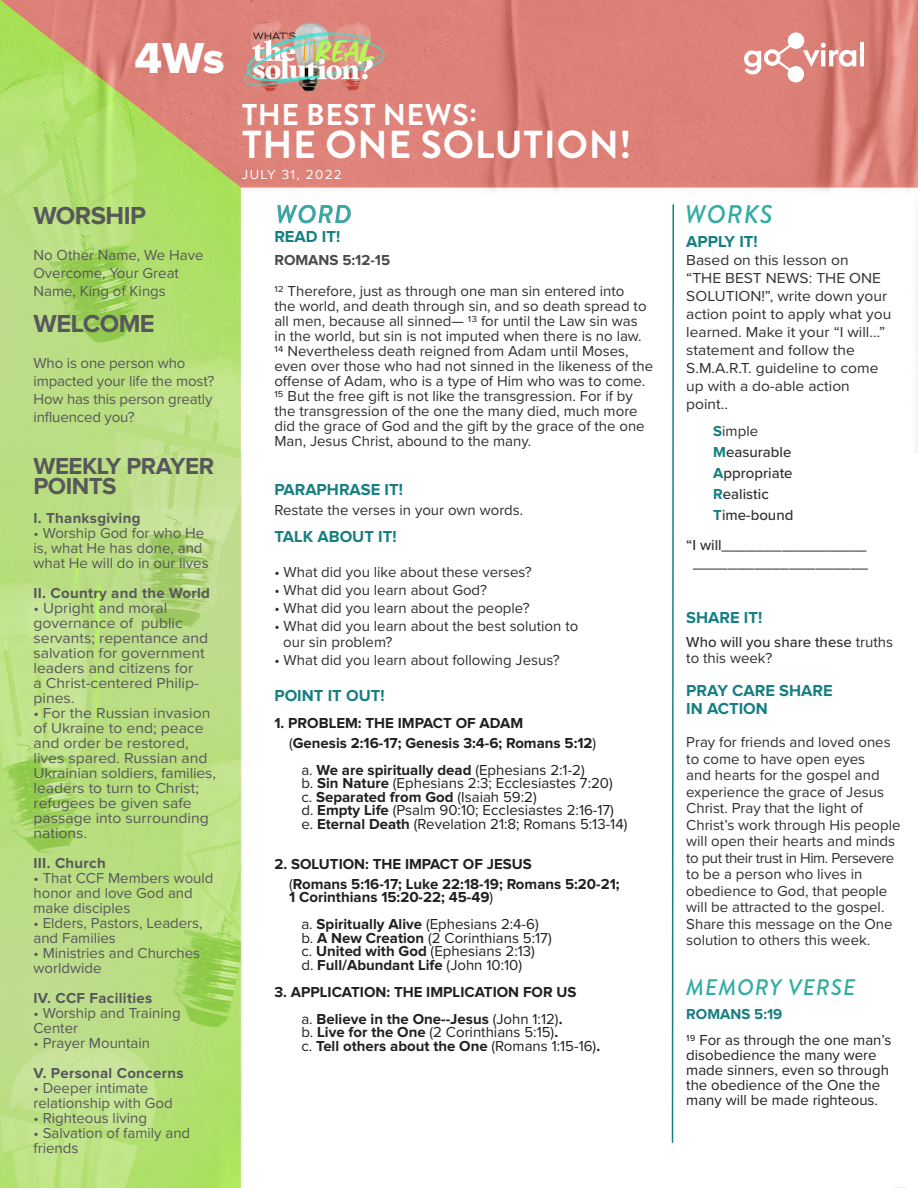
<style>
.page{position:relative;width:918px;height:1188px;background:#fff}
.page>*{position:absolute;margin:0;border:0;box-sizing:border-box;transform-origin:0 0}
.t1{font:45px "Proxima Nova Extrabld";color:#fff}
.t2{font:700 39px "Brandon Grotesque";letter-spacing:.02em;color:#fff}
.t3{font:700 30px "Brandon Grotesque";letter-spacing:.02em;color:#fff}
.t4{font:700 25.5px "Proxima Nova";letter-spacing:-.02em;color:#57585a}
.t5{font:italic 500 25.5px "Brandon Grotesque";letter-spacing:.04em;color:#34ada1}
.t6{font:700 24px/19.8px "Proxima Nova";letter-spacing:-.02em;color:#57585a}
.t7{font:italic 500 22.5px "Brandon Grotesque";letter-spacing:.04em;color:#34ada1}
.t8{font:700 16.5px "Proxima Nova";color:#177f82}
.t9{font:15px/16.5px "Proxima Nova";color:#303030}
.t10{font:15px/15px "Proxima Nova";color:#57585a}
.t11{font:15px/15px "Proxima Nova";color:#231f20}
.t12{font:700 15px "Proxima Nova";color:#231f20}
.t13{font:15px/15px "Proxima Nova";color:#57585a;scale:1.05 1}
.t14{font:15px/18px "Proxima Nova";color:#303030;scale:1.04 1}
.t15{font:500 15px/16.5px "Proxima Nova";color:#303030}
.t16{font:700 15px "Proxima Nova";letter-spacing:.02em;color:#57585a}
.t17{font:700 15px "Proxima Nova";color:#4a4a4a}
.t18{font:700 15px "Proxima Nova";color:#177f82}
.t19{font:13.5px "Proxima Nova";letter-spacing:.1em;color:#fff}
.s1{font-weight:400}
.s2{font-weight:700}
.s3{font-weight:700;color:#177f82}
</style>
<div class="page">
<img style="left:0;top:0;width:918px;height:1188px">
<svg style="left:671px;top:203px;width:4px;height:941px"></svg>
<svg style="left:743px;top:32px;width:121px;height:50px"></svg>
<h1 class="t1" style="left:134px;top:32px;width:92px">4Ws</h1>
<p class="t4" style="left:33px;top:204px;width:114px">WORSHIP</p>
<p class="t10" style="left:33px;top:246px;width:172px;line-height:18px">No Other Name, We Have<br>Overcome, Your Great<br>Name, King of Kings</p>
<p class="t4" style="left:33px;top:312px;width:123px">WELCOME</p>
<p class="t10" style="left:33px;top:354px;width:183px;line-height:18px">Who is one person who impacted your life the most?<br>How has this person greatly influenced you?</p>
<h3 class="t6" style="left:33px;top:457px;width:182px">WEEKLY PRAYER<br>POINTS</h3>
<p class="t16" style="left:33px;top:512px;width:108px">I. Thanksgiving</p>
<p class="t10" style="left:33px;top:525px;width:177px">• Worship God for who He is, what He has done, and what He will do in our lives</p>
<p class="t16" style="left:33px;top:587px;width:178px">II. Country and the World</p>
<p class="t13" style="left:33px;top:600px;width:168px">• Upright and moral governance of public servants; repentance and salvation for government leaders and citizens for<br>a Christ-centered Philip&shy;pines.</p>
<p class="t13" style="left:33px;top:705px;width:175px">• For the Russian invasion of Ukraine to end; peace and order be restored, lives spared. Russian and<br>Ukrainian soldiers, families, leaders to turn to Christ; refugees be given safe passage into surrounding nations.</p>
<p class="t16" style="left:33px;top:857px;width:74px">III. Church</p>
<p class="t10" style="left:33px;top:870px;width:182px">• That CCF Members would honor and love God and make disciples</p>
<p class="t10" style="left:33px;top:915px;width:171px">• Elders, Pastors, Leaders, and Families</p>
<p class="t10" style="left:33px;top:945px;width:168px">• Ministries and Churches worldwide</p>
<p class="t16" style="left:33px;top:992px;width:120px">IV. CCF Facilities</p>
<p class="t10" style="left:33px;top:1005px;width:149px">• Worship and Training<br>Center</p>
<p class="t10" style="left:33px;top:1035px;width:118px">• Prayer Mountain</p>
<p class="t16" style="left:33px;top:1067px;width:152px">V. Personal Concerns</p>
<p class="t10" style="left:33px;top:1080px;width:141px">• Deeper intimate relationship with God</p>
<p class="t10" style="left:33px;top:1110px;width:115px">• Righteous living</p>
<p class="t10" style="left:33px;top:1125px;width:158px">• Salvation of family and friends</p>
<p class="t3" style="left:242px;top:94px;width:236px">THE BEST NEWS:</p>
<p class="t2" style="left:242px;top:118px;width:391px">THE ONE SOLUTION!</p>
<p class="t19" style="left:242px;top:164px;width:101px">JULY 31, 2022</p>
<h3 class="t5" style="left:275px;top:196px;width:78px">WORD</h3>
<p class="t8" style="left:274px;top:229px;width:67px">READ IT!</p>
<p class="t17" style="left:274px;top:253px;width:117px">ROMANS 5:12-15</p>
<p class="t9" style="left:274px;top:283px;width:380px;line-height:15px">12 Therefore, just as through one man sin entered into<br>the world, and death through sin, and so death spread to all men, because all sinned— 13 for until the Law sin was<br>in the world, but sin is not imputed when there is no law.<br>14 Nevertheless death reigned from Adam until Moses, even over those who had not sinned in the likeness of the offense of Adam, who is a type of Him who was to come.<br>15 But the free gift is not like the transgression. For if by the transgression of the one the many died, much more did the grace of God and the gift by the grace of the one Man, Jesus Christ, abound to the many.</p>
<p class="t8" style="left:274px;top:482px;width:130px">PARAPHRASE IT!</p>
<p class="t9" style="left:274px;top:501px;width:250px">Restate the verses in your own words.</p>
<p class="t8" style="left:274px;top:529px;width:124px">TALK ABOUT IT!</p>
<p class="t9" style="left:274px;top:563px;width:259px">• What did you like about these verses?</p>
<p class="t9" style="left:274px;top:581px;width:214px">• What did you learn about God?</p>
<p class="t9" style="left:274px;top:599px;width:257px">• What did you learn about the people?</p>
<p class="t9" style="left:274px;top:617px;width:305px">• What did you learn about the best solution to</p>
<p class="t9" style="left:283px;top:633px;width:111px">our sin problem?</p>
<p class="t9" style="left:274px;top:651px;width:287px">• What did you learn about following Jesus?</p>
<p class="t8" style="left:274px;top:688px;width:112px">POINT IT OUT!</p>
<p class="t12" style="left:274px;top:717px;width:250px">1. PROBLEM: THE IMPACT OF ADAM</p>
<p class="t12" style="left:289px;top:736px;width:309px"><span class="s1">(</span>Genesis 2:16-17; Genesis 3:4-6; Romans 5:12<span class="s1">)</span></p>
<p class="t12" style="left:301px;top:763px;width:285px"><span class="s1">a.</span> We are spiritually dead <span class="s1">(Ephesians 2:1-2)</span></p>
<p class="t11" style="left:301px;top:775px;width:313px">b. <span class="s2">Sin Nature</span> (Ephesians 2:3; Ecclesiastes 7:20)</p>
<p class="t12" style="left:301px;top:790px;width:237px"><span class="s1">c.</span> Separated from God <span class="s1">(Isaiah 59:2)</span></p>
<p class="t11" style="left:301px;top:802px;width:314px">d. <span class="s2">Empty Life</span> (Psalm 90:10; Ecclesiastes 2:16-17)</p>
<p class="t11" style="left:301px;top:816px;width:328px">e. <span class="s2">Eternal Death</span> (Revelation 21:8; Romans 5:13-14)</p>
<p class="t12" style="left:274px;top:858px;width:259px">2. SOLUTION: THE IMPACT OF JESUS</p>
<p class="t12" style="left:289px;top:877px;width:332px"><span class="s1">(</span>Romans 5:16-17; Luke 22:18-19; Romans 5:20-21;</p>
<p class="t12" style="left:289px;top:891px;width:206px">1 Corinthians 15:20-22; 45-49<span class="s1">)</span></p>
<p class="t11" style="left:301px;top:916px;width:239px">a. <span class="s2">Spiritually Alive</span> (Ephesians 2:4-6)</p>
<p class="t11" style="left:301px;top:930px;width:252px">b. <span class="s2">A New Creation</span> (2 Corinthians 5:17)</p>
<p class="t11" style="left:301px;top:943px;width:235px">c. <span class="s2">United with God</span> (Ephesians 2:13)</p>
<p class="t12" style="left:301px;top:958px;width:222px"><span class="s1">d.</span> Full/Abundant Life <span class="s1">(John 10:10)</span></p>
<p class="t12" style="left:274px;top:985px;width:304px">3. APPLICATION: THE IMPLICATION FOR US</p>
<p class="t12" style="left:301px;top:1012px;width:263px"><span class="s1">a.</span> Believe in the One--Jesus <span class="s1">(John 1:12)</span>.</p>
<p class="t11" style="left:301px;top:1024px;width:258px">b. <span class="s2">Live for the One</span> (2 Corinthians 5:15)<span class="s2">.</span></p>
<p class="t12" style="left:301px;top:1039px;width:300px"><span class="s1">c.</span> Tell others about the One <span class="s1">(Romans 1:15-16)</span>.</p>
<h3 class="t5" style="left:685px;top:196px;width:89px">WORKS</h3>
<p class="t8" style="left:686px;top:234px;width:73px">APPLY IT!</p>
<p class="t14" style="left:686px;top:250px;width:199px">Based on this lesson on<br>“THE BEST NEWS: THE ONE<br>SOLUTION!”, write down your action point to apply what you learned. Make it your “I will…” statement and follow the<br>S.M.A.R.T. guideline to come up with a do-able action point..</p>
<p class="t9" style="left:713px;top:422px;width:46px"><span class="s3">S</span>imple</p>
<p class="t15" style="left:713px;top:443px;width:80px"><span class="s3">M</span>easurable</p>
<p class="t15" style="left:713px;top:464px;width:81px"><span class="s3">A</span>ppropriate</p>
<p class="t15" style="left:713px;top:485px;width:57px"><span class="s3">R</span>ealistic</p>
<p class="t15" style="left:713px;top:506px;width:82px"><span class="s3">T</span>ime-bound</p>
<p class="t15" style="left:686px;top:536px;width:182px">“I will_________________</p>
<p class="t15" style="left:693px;top:554px;width:176px">____________________</p>
<p class="t8" style="left:686px;top:610px;width:78px">SHARE IT!</p>
<p class="t15" style="left:686px;top:633px;width:208px">Who will you share these <span class="s1">truths to this week?</span></p>
<p class="t8" style="left:686px;top:683px;width:148px">PRAY CARE SHARE</p>
<p class="t8" style="left:686px;top:701px;width:83px">IN ACTION</p>
<p class="t9" style="left:686px;top:733px;width:216px">Pray for friends and loved ones to come to have open eyes<br>and hearts for the gospel and experience the grace of Jesus<br>Christ. Pray that the light of<br>Christ’s work through His people will open their hearts and minds to put their trust in Him. Persevere to be a person who lives in obedience to God, that people will be attracted to the gospel.<br>Share this message on the One solution to others this week.</p>
<p class="t7" style="left:686px;top:972px;width:171px">MEMORY VERSE</p>
<p class="t18" style="left:686px;top:1008px;width:98px">ROMANS 5:19</p>
<p class="t11" style="left:686px;top:1032px;width:207px">19 For as through the one man’s disobedience the many were made sinners, even so through the obedience of the One the many will be made righteous.</p>
</div>
